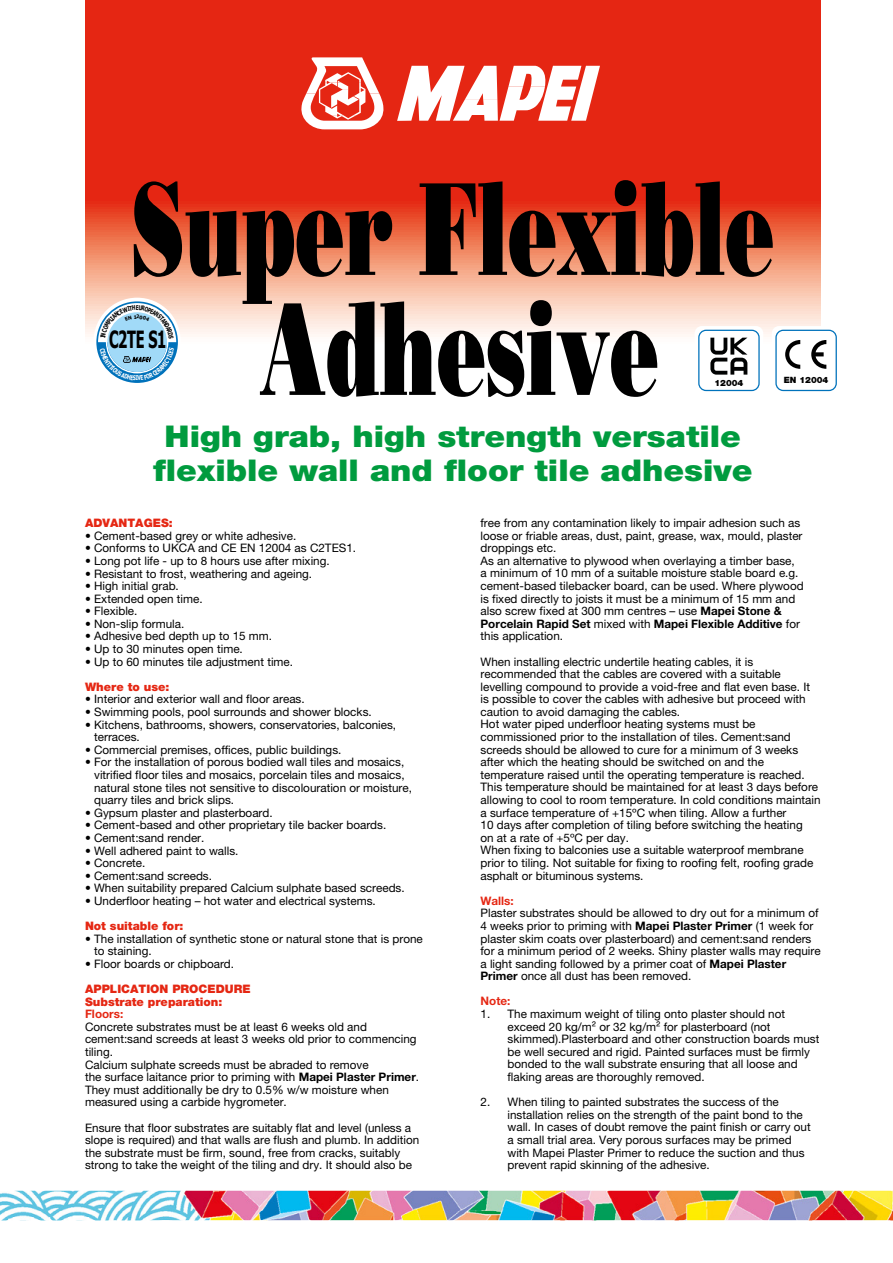
<style>
.page{position:relative;width:893px;height:1263px;background:#fff}
.page>*{position:absolute;margin:0;border:0;box-sizing:border-box;transform-origin:0 0}
.t1{font:132px/120px "Bodoni Poster";letter-spacing:-.005em;color:#000;text-align:center;scale:.61 1}
.t2{font:900 30px/34.5px "Helvetica Neue LTW1 G";color:#009b3e;text-align:center;scale:1.1 1}
.t3{font:700 23.85px "Tahoma";letter-spacing:-.03em;color:#000;scale:.6 1}
.t4{font:11.7px/12.6px "Helvetica Neue LTW1 G";color:#000}
.t5{font:900 11.7px/12.6px "Helvetica Neue LTW1 G";color:#e52713}
.t6{font:700 11.7px "Helvetica Neue LTW1 G";color:#e52713}
.t7{font:900 8.7px "Helvetica Neue LTW1 G";color:#000}
.s1{font-weight:700}
</style>
<div class="page">
<svg style="left:85px;top:0;width:736px;height:337px;background:#eb5741"></svg>
<svg style="left:301px;top:57px;width:84px;height:72px"></svg>
<svg style="left:397px;top:66px;width:203px;height:55px"></svg>
<img style="left:0;top:1191px;width:893px;height:29px">
<div style="left:94px;top:298px;width:87px;height:87px;background:#fff;border-radius:50%"></div>
<div style="left:772px;top:326px;width:68px;height:69px;background:#fff;border-radius:7px"></div>
<div style="left:775px;top:330px;width:62px;height:61px;border:1px solid #0072bb;border-radius:7px"></div>
<svg style="left:785px;top:340px;width:15px;height:29px"></svg>
<svg style="left:811px;top:340px;width:15px;height:29px"></svg>
<div style="left:695px;top:326px;width:68px;height:69px;background:#fff;border-radius:7px"></div>
<div style="left:698px;top:330px;width:62px;height:61px;border:1px solid #0072bb;border-radius:7px"></div>
<svg style="left:710px;top:338px;width:37px;height:37px"></svg>
<svg style="left:96px;top:301px;width:82px;height:82px"></svg>
<h1 class="t1" style="left:131px;top:168px;width:1056px">Super Flexible<br>Adhesive</h1>
<h2 class="t2" style="left:153px;top:419px;width:547px">High grab, high strength versatile flexible wall and floor tile adhesive</h2>
<h3 class="t3" style="left:109px;top:323px;width:97px">C2TE S1</h3>
<p class="t7" style="left:714px;top:377px;width:30px">12004</p>
<p class="t7" style="left:784px;top:375px;width:46px">EN 12004</p>
<p class="t5" style="left:85px;top:517px;width:89px">ADVANTAGES:</p>
<p class="t4" style="left:85px;top:529px;width:213px">• Cement-based grey or white adhesive.</p>
<p class="t4" style="left:85px;top:542px;width:273px">• Conforms to UKCA and CE EN 12004 as C2TES1.</p>
<p class="t4" style="left:85px;top:554px;width:246px">• Long pot life - up to 8 hours use after mixing.</p>
<p class="t4" style="left:85px;top:567px;width:229px">• Resistant to frost, weathering and ageing.</p>
<p class="t4" style="left:85px;top:579px;width:95px">• High initial grab.</p>
<p class="t4" style="left:85px;top:592px;width:119px">• Extended open time.</p>
<p class="t4" style="left:85px;top:605px;width:54px">• Flexible.</p>
<p class="t4" style="left:85px;top:617px;width:101px">• Non-slip formula.</p>
<p class="t4" style="left:85px;top:630px;width:189px">• Adhesive bed depth up to 15 mm.</p>
<p class="t4" style="left:85px;top:642px;width:159px">• Up to 30 minutes open time.</p>
<p class="t4" style="left:85px;top:655px;width:210px">• Up to 60 minutes tile adjustment time.</p>
<p class="t5" style="left:85px;top:680px;width:86px">Where to use:</p>
<p class="t4" style="left:85px;top:693px;width:221px">• Interior and exterior wall and floor areas.</p>
<p class="t4" style="left:85px;top:705px;width:288px">• Swimming pools, pool surrounds and shower blocks.</p>
<p class="t4" style="left:94px;top:718px;width:304px;text-indent:-9px">• Kitchens, bathrooms, showers, conservatories, balconies, terraces.</p>
<p class="t4" style="left:85px;top:743px;width:258px">• Commercial premises, offices, public buildings.</p>
<p class="t4" style="left:94px;top:756px;width:319px;text-indent:-9px">• For the installation of porous bodied wall tiles and mosaics, vitrified floor tiles and mosaics, porcelain tiles and mosaics, natural stone tiles not sensitive to discolouration or moisture, quarry tiles and brick slips.</p>
<p class="t4" style="left:85px;top:806px;width:189px">• Gypsum plaster and plasterboard.</p>
<p class="t4" style="left:85px;top:819px;width:303px">• Cement-based and other proprietary tile backer boards.</p>
<p class="t4" style="left:85px;top:831px;width:121px">• Cement:sand render.</p>
<p class="t4" style="left:85px;top:844px;width:155px">• Well adhered paint to walls.</p>
<p class="t4" style="left:85px;top:856px;width:62px">• Concrete.</p>
<p class="t4" style="left:85px;top:869px;width:129px">• Cement:sand screeds.</p>
<p class="t4" style="left:85px;top:882px;width:321px">• When suitability prepared Calcium sulphate based screeds.</p>
<p class="t4" style="left:85px;top:894px;width:292px">• Underfloor heating – hot water and electrical systems.</p>
<p class="t5" style="left:85px;top:920px;width:100px">Not suitable for:</p>
<p class="t4" style="left:94px;top:932px;width:330px;text-indent:-9px">• The installation of synthetic stone or natural stone that is prone to staining.</p>
<p class="t4" style="left:85px;top:957px;width:151px">• Floor boards or chipboard.</p>
<p class="t5" style="left:85px;top:982px;width:167px">APPLICATION PROCEDURE<br>Substrate preparation:</p>
<p class="t6" style="left:85px;top:1007px;width:40px">Floors:</p>
<p class="t4" style="left:85px;top:1020px;width:336px">Concrete substrates must be at least 6 weeks old and cement:sand screeds at least 3 weeks old prior to commencing tiling.<br>Calcium sulphate screeds must be abraded to remove<br>the surface laitance prior to priming with <span class="s1">Mapei Plaster Primer</span>.<br>They must additionally be dry to 0.5% w/w moisture when measured using a carbide hygrometer.</p>
<p class="t4" style="left:85px;top:1121px;width:336px">Ensure that floor substrates are suitably flat and level (unless a slope is required) and that walls are flush and plumb. In addition the substrate must be firm, sound, free from cracks, suitably strong to take the weight of the tiling and dry. It should also be</p>
<p class="t4" style="left:480px;top:516px;width:325px">free from any contamination likely to impair adhesion such as loose or friable areas, dust, paint, grease, wax, mould, plaster droppings etc.<br>As an alternative to plywood when overlaying a timber base, a minimum of 10 mm of a suitable moisture stable board e.g. cement-based tilebacker board, can be used. Where plywood is fixed directly to joists it must be a minimum of 15 mm and also screw fixed at 300 mm centres – use <span class="s1">Mapei Stone &amp; Porcelain Rapid Set</span> mixed with <span class="s1">Mapei Flexible Additive</span> for this application.</p>
<p class="t4" style="left:480px;top:655px;width:342px">When installing electric undertile heating cables, it is recommended that the cables are covered with a suitable levelling compound to provide a void-free and flat even base. It is possible to cover the cables with adhesive but proceed with caution to avoid damaging the cables.<br>Hot water piped underfloor heating systems must be commissioned prior to the installation of tiles. Cement:sand screeds should be allowed to cure for a minimum of 3 weeks after which the heating should be switched on and the temperature raised until the operating temperature is reached.<br>This temperature should be maintained for at least 3 days before allowing to cool to room temperature. In cold conditions maintain a surface temperature of +15ºC when tiling. Allow a further<br>10 days after completion of tiling before switching the heating<br>on at a rate of +5ºC per day.<br>When fixing to balconies use a suitable waterproof membrane prior to tiling. Not suitable for fixing to roofing felt, roofing grade asphalt or bituminous systems.</p>
<p class="t6" style="left:480px;top:893px;width:35px">Walls:</p>
<p class="t4" style="left:480px;top:907px;width:342px">Plaster substrates should be allowed to dry out for a minimum of 4 weeks prior to priming with <span class="s1">Mapei Plaster Primer</span> (1 week for plaster skim coats over plasterboard) and cement:sand renders for a minimum period of 2 weeks. Shiny plaster walls may require a light sanding followed by a primer coat of <span class="s1">Mapei Plaster Primer</span> once all dust has been removed.</p>
<p class="t6" style="left:480px;top:994px;width:31px">Note:</p>
<p class="t4" style="left:507px;top:1007px;width:313px;text-indent:-27px">1. The maximum weight of tiling onto plaster should not exceed 20 kg/m² or 32 kg/m² for plasterboard (not skimmed).Plasterboard and other construction boards must be well secured and rigid. Painted surfaces must be firmly bonded to the wall substrate ensuring that all loose and flaking areas are thoroughly removed.</p>
<p class="t4" style="left:507px;top:1096px;width:305px;text-indent:-27px">2. When tiling to painted substrates the success of the installation relies on the strength of the paint bond to the wall. In cases of doubt remove the paint finish or carry out a small trial area. Very porous surfaces may be primed with Mapei Plaster Primer to reduce the suction and thus prevent rapid skinning of the adhesive.</p>
</div>
